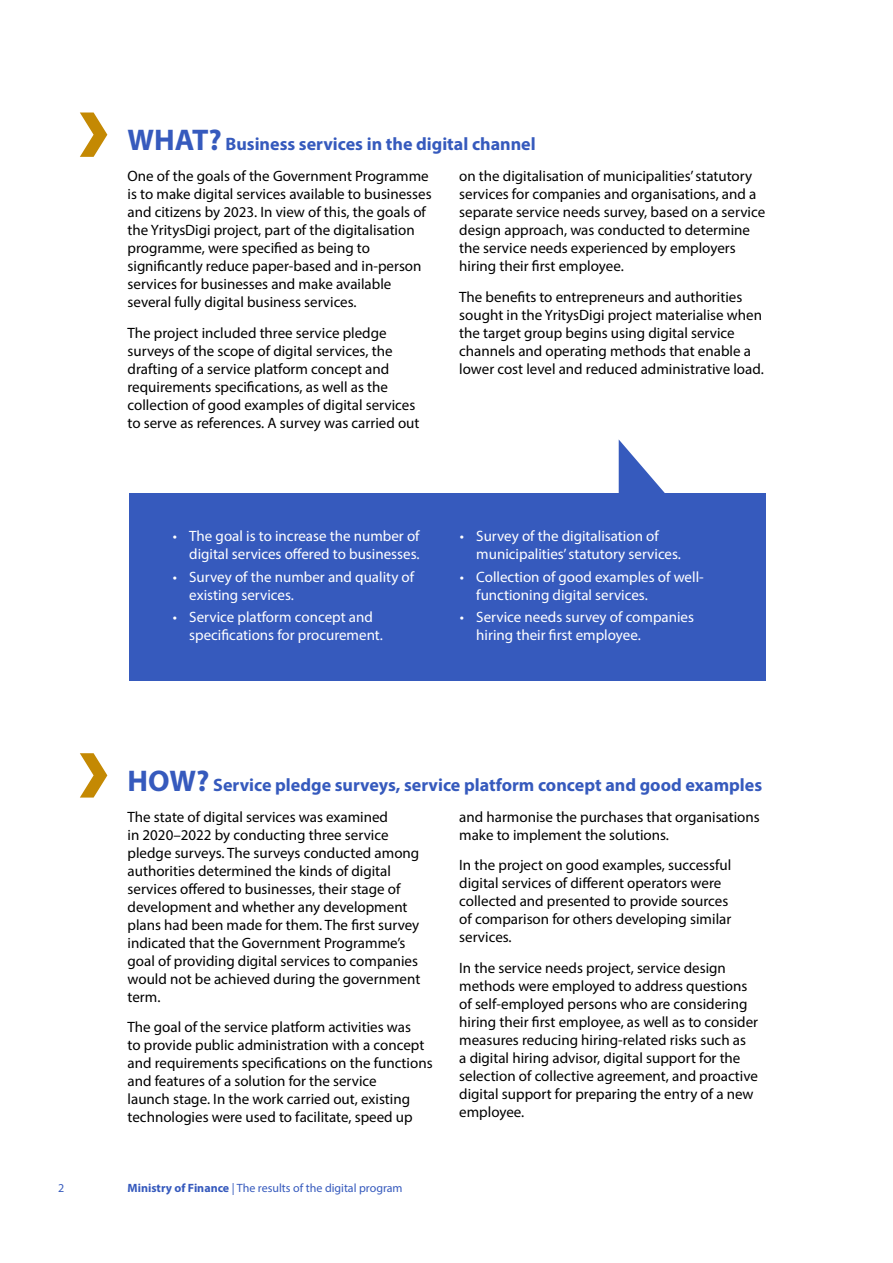
<style>
.page{position:relative;width:893px;height:1263px;background:#fff}
.page>*{position:absolute;margin:0;border:0;box-sizing:border-box;transform-origin:0 0}
.t1{font:700 18px "Myriad Pro";color:#365abd}
.Leipis_norm{font:15px/18px "Myriad Pro";color:#000}
.t2{font:15px/18px "Myriad Pro";color:#fff}
.t3{font:12px "Myriad Pro";color:#365abd}
.s1{font-size:30px}
.s2{font-weight:700}
</style>
<div class="page">
<div style="left:129px;top:493px;width:636px;height:187px;background:#365abd"></div>
<svg style="left:619px;top:440px;width:46px;height:53px"></svg>
<svg style="left:80px;top:112px;width:27px;height:45px"></svg>
<svg style="left:80px;top:753px;width:27px;height:44px"></svg>
<h2 class="t1" style="left:128px;top:132px;width:410px"><span class="s1">WHAT?</span> Business services in the digital channel</h2>
<p class="Leipis_norm" style="left:128px;top:167px;width:306px">One of the goals of the Government Programme is to make digital services available to businesses and citizens by 2023. In view of this, the goals of the YritysDigi project, part of the digitalisation programme, were specified as being to significantly reduce paper-based and in-person services for businesses and make available several fully digital business services.</p>
<p class="Leipis_norm" style="left:128px;top:323px;width:293px">The project included three service pledge surveys of the scope of digital services, the drafting of a service platform concept and requirements specifications, as well as the collection of good examples of digital services to serve as references. A survey was carried out</p>
<p class="Leipis_norm" style="left:459px;top:167px;width:307px">on the digitalisation of municipalities’ statutory services for companies and organisations, and a separate service needs survey, based on a service design approach, was conducted to determine the service needs experienced by employers hiring their first employee.</p>
<p class="Leipis_norm" style="left:459px;top:287px;width:306px">The benefits to entrepreneurs and authorities sought in the YritysDigi project materialise when the target group begins using digital service channels and operating methods that enable a lower cost level and reduced administrative load.</p>
<p class="t2" style="left:173px;top:527px;width:248px;text-align:right">• The goal is to increase the number of digital services offered to businesses.</p>
<p class="t2" style="left:189px;top:567px;width:226px;text-indent:-16px">• Survey of the number and quality of existing services.</p>
<p class="t2" style="left:189px;top:607px;width:195px;text-indent:-16px">• Service platform concept and specifications for procurement.</p>
<p class="t2" style="left:476px;top:527px;width:206px;text-indent:-16px">• Survey of the digitalisation of municipalities’ statutory services.</p>
<p class="t2" style="left:476px;top:567px;width:229px;text-indent:-16px">• Collection of good examples of well&shy;functioning digital services.</p>
<p class="t2" style="left:476px;top:607px;width:219px;text-indent:-16px">• Service needs survey of companies hiring their first employee.</p>
<h2 class="t1" style="left:128px;top:773px;width:636px"><span class="s1">HOW?</span> Service pledge surveys, service platform concept and good examples</h2>
<p class="Leipis_norm" style="left:128px;top:807px;width:294px">The state of digital services was examined<br>in 2020–2022 by conducting three service pledge surveys. The surveys conducted among authorities determined the kinds of digital services offered to businesses, their stage of development and whether any development plans had been made for them. The first survey indicated that the Government Programme’s goal of providing digital services to companies would not be achieved during the government term.</p>
<p class="Leipis_norm" style="left:128px;top:1018px;width:307px">The goal of the service platform activities was<br>to provide public administration with a concept and requirements specifications on the functions and features of a solution for the service<br>launch stage. In the work carried out, existing technologies were used to facilitate, speed up</p>
<p class="Leipis_norm" style="left:459px;top:807px;width:302px">and harmonise the purchases that organisations make to implement the solutions.</p>
<p class="Leipis_norm" style="left:459px;top:856px;width:274px">In the project on good examples, successful digital services of different operators were collected and presented to provide sources of comparison for others developing similar services.</p>
<p class="Leipis_norm" style="left:459px;top:959px;width:300px">In the service needs project, service design methods were employed to address questions of self-employed persons who are considering hiring their first employee, as well as to consider measures reducing hiring-related risks such as<br>a digital hiring advisor, digital support for the selection of collective agreement, and proactive digital support for preparing the entry of a new employee.</p>
<p class="t3" style="left:58px;top:1180px;width:8px">2</p>
<p class="t3" style="left:128px;top:1180px;width:277px"><span class="s2">Ministry of Finance</span> | The results of the digital program</p>
</div>
